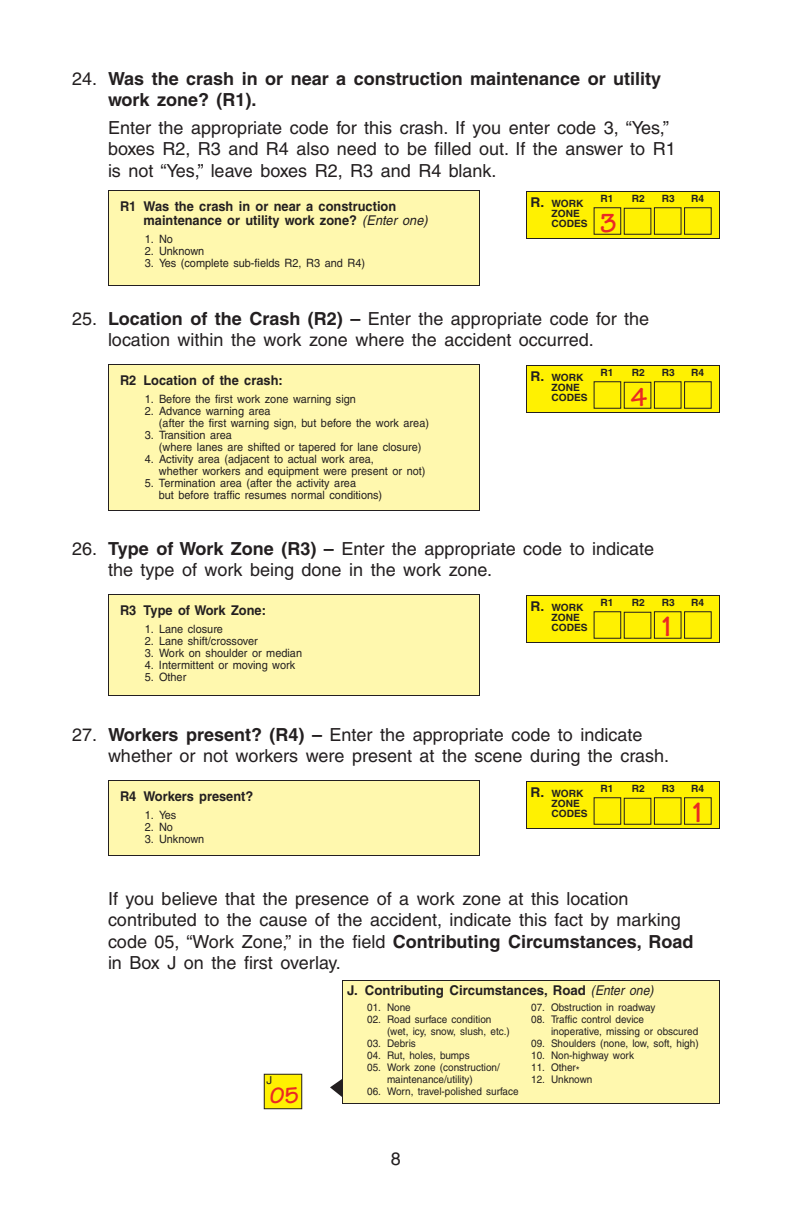
<style>
.page{position:relative;width:792px;height:1224px;background:#fff}
.page>*{position:absolute;margin:0;border:0;box-sizing:border-box;transform-origin:0 0}
.t1{font:700 30px "Tekton";color:#ea2924}
.t2{font:700 28px "Tekton";color:#ea2924}
.t3{font:700 24px "Tekton";color:#ea2924}
.t4{font:18px/21.4px "Helvetica";color:#231f20}
.t5{font:700 18px/21.4px "Helvetica";color:#231f20}
.t6{font:700 13.6px/14px "Helvetica";color:#231f20;scale:.95 1}
.t7{font:700 13.6px "Helvetica";color:#231f20}
.t8{font:11.6px/12px "Helvetica";color:#231f20;scale:.95 1}
.t9{font:11px "Helvetica";color:#231f20;scale:1.05 1}
.t10{font:10.4px "Helvetica";color:#231f20;scale:.95 1}
.t11{font:700 10px/10px "Helvetica";color:#231f20}
.s1{font-weight:400}
.s2{font-weight:400;font-style:italic}
.s3{font-size:13.6px}
.s4{font-weight:700}
</style>
<div class="page">
<div style="left:526px;top:782px;width:194px;height:46px;background:#fff101"></div>
<div style="left:526px;top:781px;width:194px;height:48px;border:1px solid #231f20"></div>
<div style="left:526px;top:596px;width:194px;height:46px;background:#fff101"></div>
<div style="left:526px;top:595px;width:194px;height:48px;border:1px solid #231f20"></div>
<div style="left:526px;top:366px;width:194px;height:46px;background:#fff101"></div>
<div style="left:526px;top:365px;width:194px;height:48px;border:1px solid #231f20"></div>
<div style="left:526px;top:192px;width:194px;height:46px;background:#fff101"></div>
<div style="left:526px;top:191px;width:194px;height:48px;border:1px solid #231f20"></div>
<div style="left:108px;top:190px;width:372px;height:96px;background:#fff8ae"></div>
<div style="left:108px;top:190px;width:372px;height:96px;border:1px solid #231f20"></div>
<div style="left:108px;top:364px;width:372px;height:146px;background:#fff8ae"></div>
<div style="left:108px;top:364px;width:372px;height:147px;border:1px solid #231f20"></div>
<svg style="left:594px;top:207px;width:118px;height:28px"></svg>
<svg style="left:594px;top:381px;width:118px;height:28px"></svg>
<svg style="left:594px;top:611px;width:118px;height:28px"></svg>
<svg style="left:594px;top:797px;width:118px;height:28px"></svg>
<div style="left:108px;top:594px;width:372px;height:102px;background:#fff8ae"></div>
<div style="left:108px;top:594px;width:372px;height:102px;border:1px solid #231f20"></div>
<div style="left:108px;top:780px;width:372px;height:76px;background:#fff8ae"></div>
<div style="left:108px;top:780px;width:372px;height:76px;border:1px solid #231f20"></div>
<div style="left:342px;top:980px;width:378px;height:124px;background:#fff8ae"></div>
<div style="left:342px;top:980px;width:378px;height:124px;border:1px solid #231f20"></div>
<svg style="left:330px;top:1079px;width:12px;height:18px"></svg>
<div style="left:264px;top:1074px;width:38px;height:35px;background:#fff101"></div>
<div style="left:264px;top:1074px;width:38px;height:35px;border:1px solid #231f20"></div>
<p class="t5" style="left:108px;top:70px;width:555px;text-indent:-36px"><span class="s1">24.</span> Was the crash in or near a construction maintenance or utility work zone? (R1).</p>
<p class="t4" style="left:108px;top:119px;width:569px">Enter the appropriate code for this crash. If you enter code 3, “Yes,” boxes R2, R3 and R4 also need to be filled out. If the answer to R1 is not “Yes,” leave boxes R2, R3 and R4 blank.</p>
<p class="t6" style="left:143px;top:201px;width:303px;text-indent:-23px">R1 Was the crash in or near a construction maintenance or utility work zone? <span class="s2">(Enter one)</span></p>
<p class="t8" style="left:145px;top:234px;width:31px">1. No</p>
<p class="t8" style="left:145px;top:246px;width:64px">2. Unknown</p>
<p class="t8" style="left:145px;top:258px;width:233px">3. Yes (complete sub-fields R2, R3 and R4)</p>
<p class="t11" style="left:552px;top:200px;width:38px;text-indent:-21px"><span class="s3">R.</span> WORK<br>ZONE<br>CODES</p>
<p class="t11" style="left:600px;top:195px;width:15px">R1</p>
<p class="t11" style="left:632px;top:195px;width:15px">R2</p>
<p class="t11" style="left:662px;top:195px;width:15px">R3</p>
<p class="t11" style="left:691px;top:195px;width:15px">R4</p>
<h2 class="t2" style="left:600px;top:213px;width:18px">3</h2>
<p class="t4" style="left:108px;top:310px;width:543px;text-indent:-36px">25. <span class="s4">Location of the Crash (R2) –</span> Enter the appropriate code for the location within the work zone where the accident occurred.</p>
<p class="t6" style="left:120px;top:374px;width:173px">R2 Location of the crash:</p>
<p class="t8" style="left:145px;top:394px;width:224px">1. Before the first work zone warning sign</p>
<p class="t8" style="left:159px;top:406px;width:286px;text-indent:-14px">2. Advance warning area<br>(after the first warning sign, but before the work area)</p>
<p class="t8" style="left:159px;top:430px;width:278px;text-indent:-14px">3. Transition area<br>(where lanes are shifted or tapered for lane closure)</p>
<p class="t8" style="left:159px;top:454px;width:282px;text-indent:-14px">4. Activity area (adjacent to actual work area,<br>whether workers and equipment were present or not)</p>
<p class="t8" style="left:159px;top:478px;width:237px;text-indent:-14px">5. Termination area (after the activity area<br>but before traffic resumes normal conditions)</p>
<p class="t11" style="left:552px;top:374px;width:38px;text-indent:-21px"><span class="s3">R.</span> WORK<br>ZONE<br>CODES</p>
<p class="t11" style="left:600px;top:369px;width:15px">R1</p>
<p class="t11" style="left:632px;top:369px;width:15px">R2</p>
<p class="t11" style="left:662px;top:369px;width:15px">R3</p>
<p class="t11" style="left:691px;top:369px;width:15px">R4</p>
<h2 class="t2" style="left:631px;top:387px;width:17px">4</h2>
<p class="t4" style="left:108px;top:540px;width:548px;text-indent:-36px">26. <span class="s4">Type of Work Zone (R3) –</span> Enter the appropriate code to indicate the type of work being done in the work zone.</p>
<p class="t6" style="left:120px;top:604px;width:155px">R3 Type of Work Zone:</p>
<p class="t8" style="left:145px;top:624px;width:84px">1. Lane closure</p>
<p class="t8" style="left:145px;top:636px;width:120px">2. Lane shift/crossover</p>
<p class="t8" style="left:145px;top:648px;width:167px">3. Work on shoulder or median</p>
<p class="t8" style="left:145px;top:660px;width:160px">4. Intermittent or moving work</p>
<p class="t8" style="left:145px;top:672px;width:45px">5. Other</p>
<p class="t11" style="left:552px;top:604px;width:38px;text-indent:-21px"><span class="s3">R.</span> WORK<br>ZONE<br>CODES</p>
<p class="t11" style="left:600px;top:599px;width:15px">R1</p>
<p class="t11" style="left:632px;top:599px;width:15px">R2</p>
<p class="t11" style="left:662px;top:599px;width:15px">R3</p>
<p class="t11" style="left:691px;top:599px;width:15px">R4</p>
<h1 class="t1" style="left:662px;top:616px;width:11px">1</h1>
<p class="t4" style="left:108px;top:726px;width:563px;text-indent:-36px">27. <span class="s4">Workers present? (R4) –</span> Enter the appropriate code to indicate whether or not workers were present at the scene during the crash.</p>
<p class="t6" style="left:120px;top:790px;width:142px">R4 Workers present?</p>
<p class="t8" style="left:145px;top:810px;width:35px">1. Yes</p>
<p class="t8" style="left:145px;top:822px;width:31px">2. No</p>
<p class="t8" style="left:145px;top:834px;width:64px">3. Unknown</p>
<p class="t11" style="left:552px;top:790px;width:38px;text-indent:-21px"><span class="s3">R.</span> WORK<br>ZONE<br>CODES</p>
<p class="t11" style="left:600px;top:785px;width:15px">R1</p>
<p class="t11" style="left:632px;top:785px;width:15px">R2</p>
<p class="t11" style="left:662px;top:785px;width:15px">R3</p>
<p class="t11" style="left:691px;top:785px;width:15px">R4</p>
<h1 class="t1" style="left:693px;top:802px;width:11px">1</h1>
<p class="t4" style="left:108px;top:890px;width:587px">If you believe that the presence of a work zone at this location contributed to the cause of the accident, indicate this fact by marking code 05, “Work Zone,” in the field <span class="s4">Contributing Circumstances, Road </span>in Box J on the first overlay.</p>
<p class="t7" style="left:347px;top:985px;width:310px">J. Contributing Circumstances, Road <span class="s2">(Enter one)</span></p>
<p class="t10" style="left:367px;top:1003px;width:48px">01. None</p>
<p class="t10" style="left:531px;top:1003px;width:132px">07. Obstruction in roadway</p>
<p class="t10" style="left:367px;top:1015px;width:132px">02. Road surface condition</p>
<p class="t10" style="left:531px;top:1015px;width:120px">08. Traffic control device</p>
<p class="t10" style="left:387px;top:1027px;width:131px">(wet, icy, snow, slush, etc.)</p>
<p class="t10" style="left:551px;top:1027px;width:156px">inoperative, missing or obscured</p>
<p class="t10" style="left:367px;top:1039px;width:53px">03. Debris</p>
<p class="t10" style="left:531px;top:1039px;width:178px">09. Shoulders (none, low, soft, high)</p>
<p class="t10" style="left:367px;top:1051px;width:110px">04. Rut, holes, bumps</p>
<p class="t10" style="left:531px;top:1051px;width:110px">10. Non-highway work</p>
<p class="t10" style="left:367px;top:1063px;width:141px">05. Work zone (construction/</p>
<p class="t10" style="left:531px;top:1063px;width:53px">11. Other*</p>
<p class="t10" style="left:387px;top:1075px;width:92px">maintenance/utility)</p>
<p class="t10" style="left:531px;top:1075px;width:66px">12. Unknown</p>
<p class="t10" style="left:367px;top:1087px;width:161px">06. Worn, travel-polished surface</p>
<p class="t9" style="left:267px;top:1076px;width:7px">J</p>
<h3 class="t3" style="left:270px;top:1087px;width:30px">05</h3>
<p class="t4" style="left:391px;top:1150px;width:12px">8</p>
</div>
